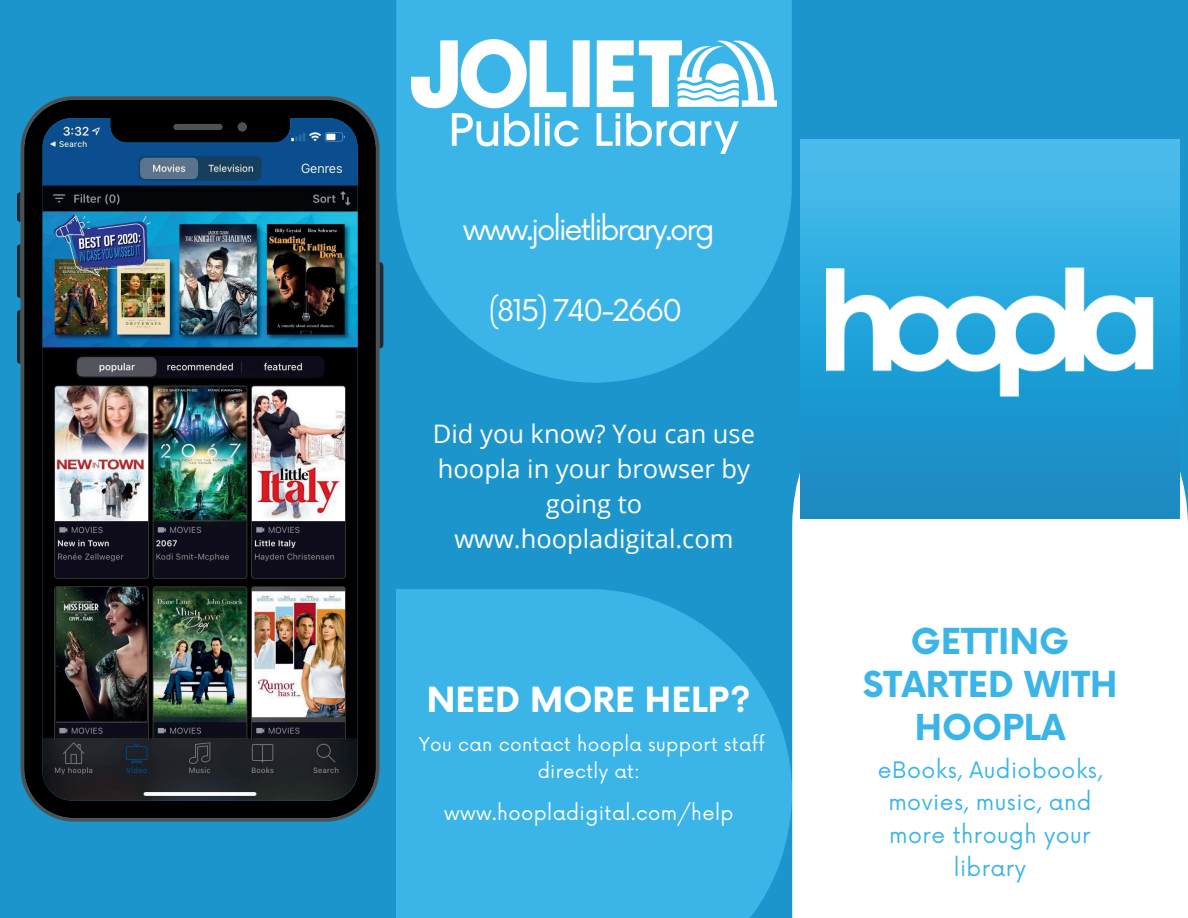
<style>
.page{position:relative;width:1188px;height:918px;background:#1c95cd}
.page>*{position:absolute;margin:0;border:0;box-sizing:border-box;transform-origin:0 0}
.t1{font:700 34.95px/42.8px "Now";color:#3bb5e7;text-align:center}
.t2{font:700 33.75px "Now";color:#fff}
.t3{font:29.25px "Now";letter-spacing:-.075em;color:#fff}
.t4{font:25.5px/34.8px "Open Sans";color:#fff;text-align:center}
.t5{font:22.05px/32.7px "Now";letter-spacing:.02em;color:#3bb5e7;text-align:center}
.t6{font:19.5px "Now";letter-spacing:.02em;color:#fff}
.t7{font:18.45px/27px "Now";letter-spacing:.02em;color:#fff;text-align:center}
</style>
<div class="page">
<svg style="left:396px;top:589px;width:396px;height:329px;background:#38b2e4"></svg>
<svg style="left:396px;top:0;width:396px;height:383px;fill:#3bb5e7"></svg>
<div style="left:792px;top:329px;width:396px;height:589px;background:#fff"></div>
<svg style="left:17px;top:192px;width:4px;height:30px"></svg>
<svg style="left:17px;top:244px;width:4px;height:54px"></svg>
<svg style="left:17px;top:310px;width:4px;height:54px"></svg>
<svg style="left:379px;top:262px;width:4px;height:87px"></svg>
<img style="left:21px;top:96px;width:358px;height:726px">
<img style="left:801px;top:140px;width:379px;height:379px">
<img style="left:412px;top:39px;width:364px;height:115px">
<p class="t3" style="left:463px;top:206px;width:254px">www.jolietlibrary.org</p>
<p class="t3" style="left:488px;top:287px;width:196px">(815) 740-2660</p>
<p class="t4" style="left:433px;top:416px;width:324px">Did you know? You can use hoopla in your browser by going to www.hoopladigital.com</p>
<h2 class="t2" style="left:427px;top:675px;width:325px">NEED MORE HELP?</h2>
<p class="t7" style="left:419px;top:730px;width:348px">You can contact hoopla support staff directly at:</p>
<p class="t6" style="left:444px;top:797px;width:291px">www.hoopladigital.com/help</p>
<h1 class="t1" style="left:863px;top:619px;width:256px">GETTING<br>STARTED WITH<br>HOOPLA</h1>
<p class="t5" style="left:878px;top:752px;width:226px">eBooks, Audiobooks, movies, music, and more through your library</p>
</div>
